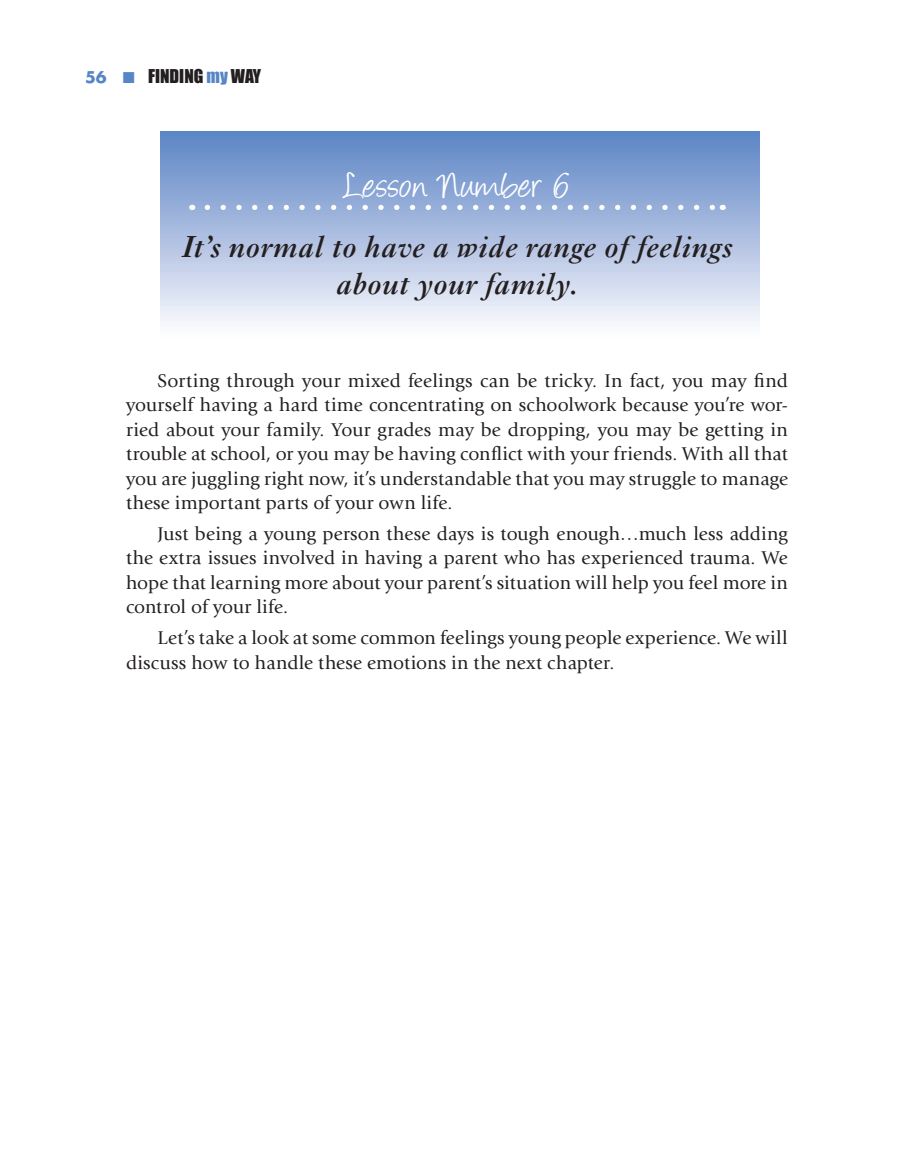
<style>
.page{position:relative;width:914px;height:1166px;background:#fff}
.page>*{position:absolute;margin:0;border:0;box-sizing:border-box;transform-origin:0 0}
.t1{font:42px "Angelina";letter-spacing:.015em;color:#fff}
.t2{font:italic 600 31.5px/36.8px "Ehrhardt";color:#231f20;text-align:center}
.t3{font:19.25px/24.5px "Giovanni";letter-spacing:.005em;color:#231f20;text-align:justify}
.t4{font:17.5px "Impact";color:#231f20}
.s1{font-family:"Futura";font-weight:700;font-size:15.75px;color:#5786c5}
.s2{color:#5786c5}
</style>
<div class="page">
<div style="left:160px;top:131px;width:599px;height:252px;background:linear-gradient(to bottom,#6086c6,#fff)"></div>
<svg style="left:207px;top:205px;width:507px;height:5px"></svg>
<p class="t4" style="left:85px;top:65px;width:178px"><span class="s1">56</span> <span class="s2">■</span> FINDING <span class="s2">my</span> WAY</p>
<h1 class="t1" style="left:344px;top:168px;width:227px">Lesson Number 6</h1>
<h2 class="t2" style="left:181px;top:229px;width:553px">It’s normal to have a wide range of feelings about your family.</h2>
<p class="t3" style="left:126px;top:368px;width:663px;text-indent:32px">Sorting through your mixed feelings can be tricky. In fact, you may find yourself having a hard time concentrating on schoolwork because you’re wor&shy;ried about your family. Your grades may be dropping, you may be getting in trouble at school, or you may be having conflict with your friends. With all that you are juggling right now, it’s understandable that you may struggle to manage these important parts of your own life.</p>
<p class="t3" style="left:126px;top:521px;width:663px;text-indent:31px">Just being a young person these days is tough enough…much less adding the extra issues involved in having a parent who has experienced trauma. We hope that learning more about your parent’s situation will help you feel more in control of your life.</p>
<p class="t3" style="left:126px;top:626px;width:663px;text-indent:31px">Let’s take a look at some common feelings young people experience. We will discuss how to handle these emotions in the next chapter.</p>
</div>
